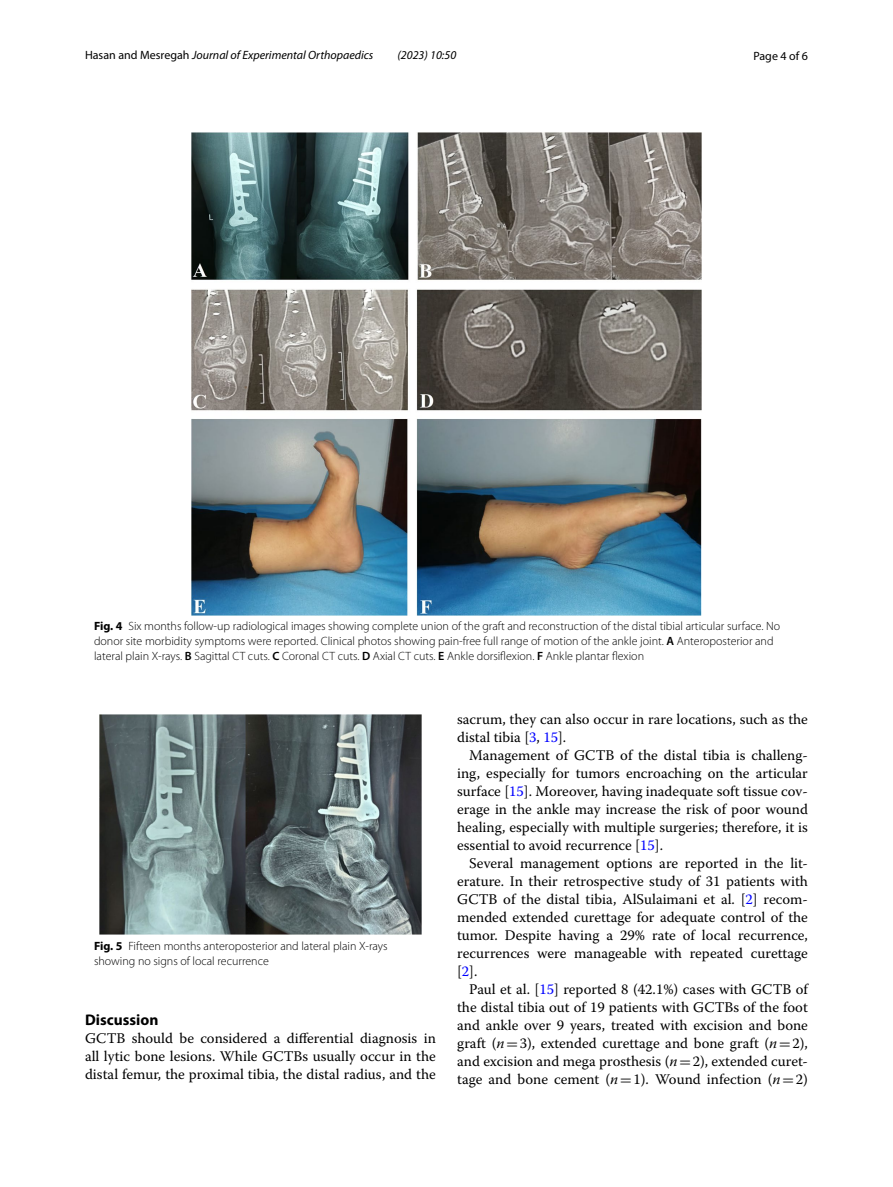
<style>
.page{position:relative;width:893px;height:1187px;background:#fff}
.page>*{position:absolute;margin:0;border:0;box-sizing:border-box;transform-origin:0 0}
.t1{font:700 15.45px "Myriad Pro";color:#000}
.t2{font:14.7px/18px "Warnock Pro";color:#000;text-align:justify}
.t3{font:300 12px/15px "Myriad Pro";color:#000}
.t4{font:italic 12px "Myriad Pro";color:#000}
.t5{font:12px "Myriad Pro";color:#000}
.s1{font-style:normal}
.s2{font-weight:700}
.s3{font-weight:600}
.s4{color:#00f}
.s5{font-style:italic}
.s6{font-family:"MTSY"}
</style>
<div class="page">
<img style="left:191px;top:133px;width:511px;height:482px">
<img style="left:100px;top:714px;width:321px;height:220px">
<p class="t4" style="left:85px;top:48px;width:290px"><span class="s1">Hasan and Mesregah</span> Journal of Experimental Orthopaedics</p>
<p class="t4" style="left:397px;top:48px;width:60px">(2023) 10:50</p>
<p class="t5" style="left:753px;top:48px;width:56px">Page 4 of 6</p>
<p class="t3" style="left:94px;top:619px;width:688px"><span class="s2">Fig. 4</span> Six months follow-up radiological images showing complete union of the graft and reconstruction of the distal tibial articular surface. No donor site morbidity symptoms were reported. Clinical photos showing pain-free full range of motion of the ankle joint. <span class="s3">A</span> Anteroposterior and lateral plain X-rays. <span class="s3">B</span> Sagittal CT cuts. <span class="s3">C</span> Coronal CT cuts. <span class="s3">D</span> Axial CT cuts. <span class="s3">E</span> Ankle dorsiflexion. <span class="s3">F</span> Ankle plantar flexion</p>
<p class="t3" style="left:94px;top:938px;width:295px"><span class="s2">Fig. 5</span> Fifteen months anteroposterior and lateral plain X-rays showing no signs of local recurrence</p>
<p class="t1" style="left:85px;top:1009px;width:75px">Discussion</p>
<p class="t2" style="left:85px;top:1029px;width:352px">GCTB should be considered a differential diagnosis in all lytic bone lesions. While GCTBs usually occur in the distal femur, the proximal tibia, the distal radius, and the</p>
<p class="t2" style="left:457px;top:710px;width:352px">sacrum, they can also occur in rare locations, such as the distal tibia [<span class="s4">3</span>, <span class="s4">15</span>].</p>
<p class="t2" style="left:457px;top:746px;width:352px;text-indent:12px">Management of GCTB of the distal tibia is challeng&shy;ing, especially for tumors encroaching on the articular surface [<span class="s4">15</span>]. Moreover, having inadequate soft tissue cov&shy;erage in the ankle may increase the risk of poor wound healing, especially with multiple surgeries; therefore, it is essential to avoid recurrence [<span class="s4">15</span>].</p>
<p class="t2" style="left:457px;top:854px;width:352px;text-indent:12px">Several management options are reported in the lit&shy;erature. In their retrospective study of 31 patients with GCTB of the distal tibia, AlSulaimani et al. [<span class="s4">2</span>] recom&shy;mended extended curettage for adequate control of the tumor. Despite having a 29% rate of local recurrence, recurrences were manageable with repeated curettage [<span class="s4">2</span>].</p>
<p class="t2" style="left:457px;top:980px;width:352px;text-indent:12px">Paul et al. [<span class="s4">15</span>] reported 8 (42.1%) cases with GCTB of the distal tibia out of 19 patients with GCTBs of the foot and ankle over 9 years, treated with excision and bone graft (<span class="s5">n</span><span class="s6">=</span>3), extended curettage and bone graft (<span class="s5">n</span><span class="s6">=</span>2), and excision and mega prosthesis (<span class="s5">n</span><span class="s6">=</span>2), extended curet&shy;tage and bone cement (<span class="s5">n</span><span class="s6">=</span>1). Wound infection (<span class="s5">n</span><span class="s6">=</span>2)</p>
</div>
